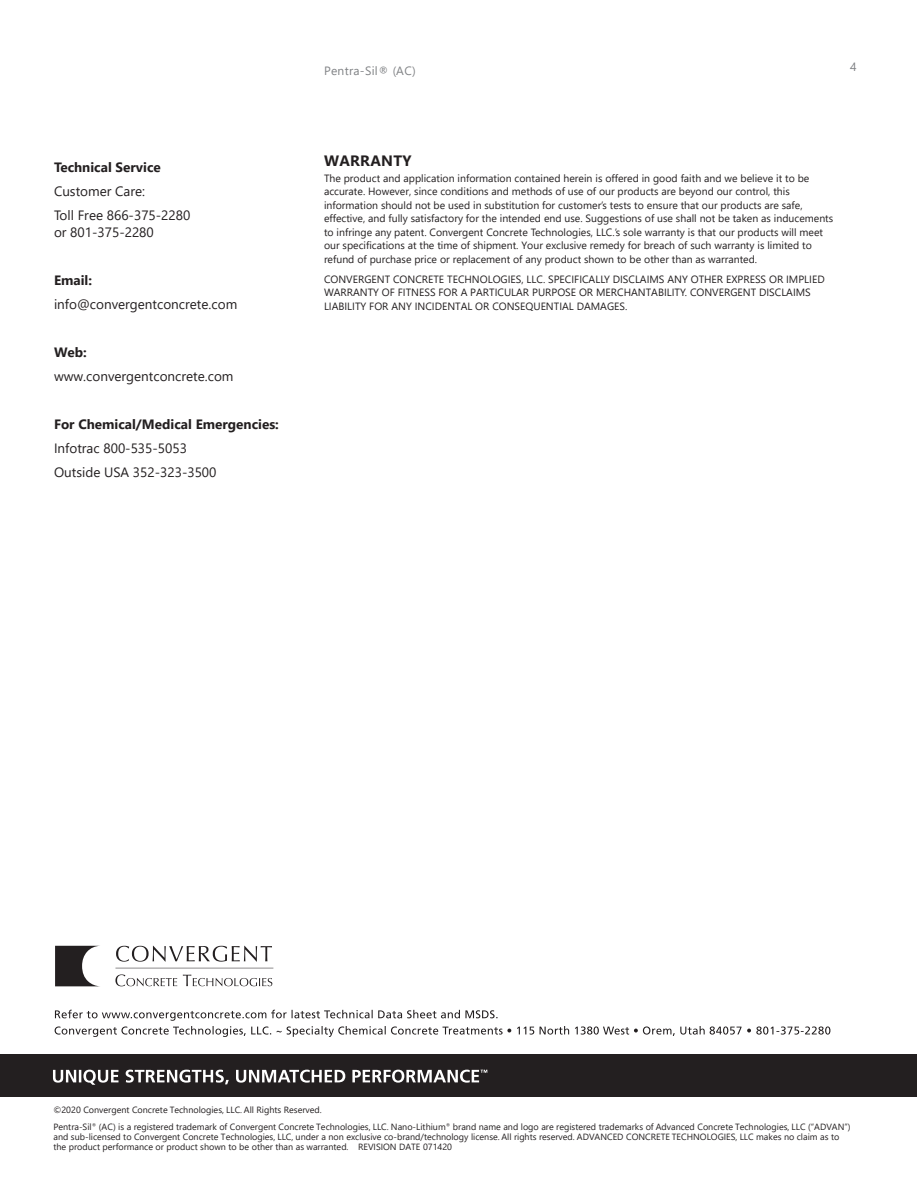
<style>
.page{position:relative;width:918px;height:1188px;background:#fff}
.page>*{position:absolute;margin:0;border:0;box-sizing:border-box;transform-origin:0 0}
.t1{font:700 15px "Segoe UI";letter-spacing:.02em;color:#231f20}
.t2{font:13.5px/24px "Segoe UI";color:#231f20}
.t3{font:700 13.5px "Segoe UI";color:#231f20}
.t4{font:12px "Segoe UI";letter-spacing:.025em;color:#808285}
.t5{font:10.5px/13.5px "Segoe UI";color:#231f20}
.t6{font:9px/17px "Segoe UI";color:#231f20}
</style>
<div class="page">
<div style="left:1px;top:1054px;width:916px;height:43px;background:#231f20"></div>
<svg style="left:53px;top:1070px;width:434px;height:15px"></svg>
<svg style="left:55px;top:1010px;width:775px;height:27px"></svg>
<svg style="left:55px;top:946px;width:43px;height:40px"></svg>
<svg style="left:116px;top:946px;width:156px;height:16px"></svg>
<svg style="left:115px;top:968px;width:158px;height:18px"></svg>
<p class="t3" style="left:54px;top:155px;width:108px">Technical Service</p>
<p class="t2" style="left:54px;top:178px;width:138px">Customer Care:<br>Toll Free 866-375-2280</p>
<p class="t2" style="left:54px;top:219px;width:101px">or 801-375-2280</p>
<p class="t3" style="left:54px;top:268px;width:40px">Email:</p>
<p class="t2" style="left:54px;top:291px;width:185px">info@convergentconcrete.com</p>
<p class="t3" style="left:54px;top:340px;width:34px">Web:</p>
<p class="t2" style="left:54px;top:363px;width:181px">www.convergentconcrete.com</p>
<p class="t3" style="left:54px;top:412px;width:226px">For Chemical/Medical Emergencies:</p>
<p class="t2" style="left:54px;top:435px;width:164px;line-height:23.5px">Infotrac 800-535-5053<br>Outside USA 352-323-3500</p>
<p class="t4" style="left:324px;top:60px;width:93px">Pentra-Sil® (AC)</p>
<p class="t4" style="left:850px;top:56px;width:8px">4</p>
<h1 class="t1" style="left:324px;top:147px;width:89px">WARRANTY</h1>
<p class="t5" style="left:324px;top:170px;width:511px">The product and application information contained herein is offered in good faith and we believe it to be accurate. However, since conditions and methods of use of our products are beyond our control, this information should not be used in substitution for customer’s tests to ensure that our products are safe, effective, and fully satisfactory for the intended end use. Suggestions of use shall not be taken as inducements to infringe any patent. Convergent Concrete Technologies, LLC.’s sole warranty is that our products will meet our specifications at the time of shipment. Your exclusive remedy for breach of such warranty is limited to refund of purchase price or replacement of any product shown to be other than as warranted.</p>
<p class="t5" style="left:324px;top:272px;width:502px">CONVERGENT CONCRETE TECHNOLOGIES, LLC. SPECIFICALLY DISCLAIMS ANY OTHER EXPRESS OR IMPLIED<br>WARRANTY OF FITNESS FOR A PARTICULAR PURPOSE OR MERCHANTABILITY. CONVERGENT DISCLAIMS<br>LIABILITY FOR ANY INCIDENTAL OR CONSEQUENTIAL DAMAGES.</p>
<p class="t6" style="left:53px;top:1101px;width:799px">©2020 Convergent Concrete Technologies, LLC. All Rights Reserved.<br>Pentra-Sil<sup>®</sup> (AC) is a registered trademark of Convergent Concrete Technologies, LLC. Nano-Lithium<sup>®</sup> brand name and logo are registered trademarks of Advanced Concrete Technologies, LLC (“ADVAN”)</p>
<p class="t6" style="left:53px;top:1131px;width:787px;line-height:10.2px">and sub-licensed to Convergent Concrete Technologies, LLC, under a non exclusive co-brand/technology license. All rights reserved. ADVANCED CONCRETE TECHNOLOGIES, LLC makes no claim as to the product performance or product shown to be other than as warranted. REVISION DATE 071420</p>
</div>
